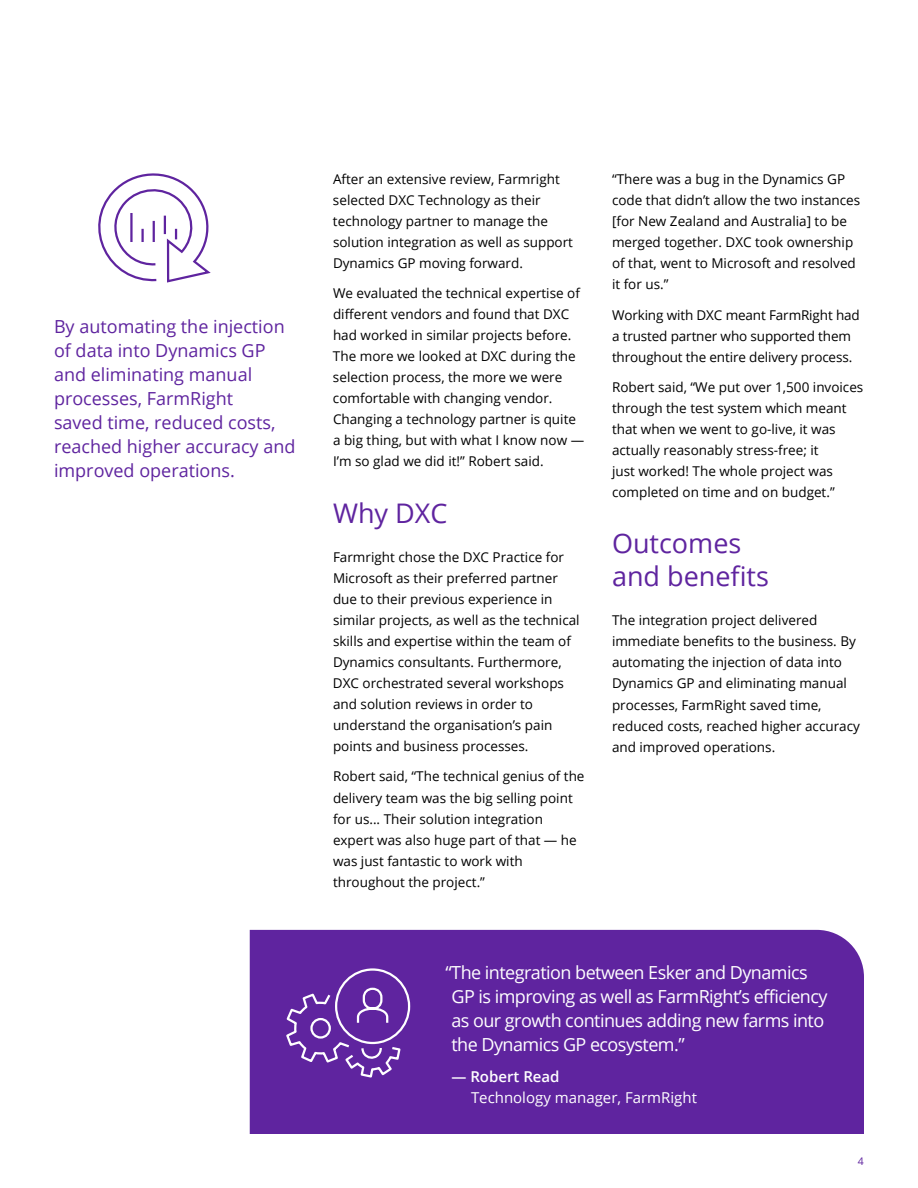
<style>
.page{position:relative;width:918px;height:1188px;background:#fff}
.page>*{position:absolute;margin:0;border:0;box-sizing:border-box;transform-origin:0 0}
.t1{font:27px/33px "Open Sans";color:#5f249f}
.t2{font:18px/24px "Open Sans";color:#5f249f}
.t3{font:18px/24px "Open Sans";letter-spacing:-.03em;color:#fff}
.t4{font:15px "Open Sans";color:#fff}
.t5{font:600 15px "Open Sans";color:#fff}
.t6{font:13.5px/21px "Open Sans";color:#000}
.t7{font:10.5px "Open Sans";color:#5f249f}
</style>
<div class="page">
<div style="left:250px;top:930px;width:614px;height:204px;background:#5f249f"></div>
<div style="left:335px;top:968px;width:75px;height:76px;border:2px solid #fff;border-radius:50%"></div>
<svg style="left:285px;top:987px;width:117px;height:92px"></svg>
<svg style="left:98px;top:173px;width:113px;height:110px"></svg>
<hr style="left:130px;top:213px;width:3px;height:29px;background:#5f249f">
<h2 class="t2" style="left:54px;top:314px;width:243px">By automating the injection of data into Dynamics GP and eliminating manual processes, FarmRight<br>saved time, reduced costs, reached higher accuracy and improved operations.</h2>
<p class="t6" style="left:333px;top:168px;width:242px">After an extensive review, Farmright selected DXC Technology as their technology partner to manage the solution integration as well as support Dynamics GP moving forward.</p>
<p class="t6" style="left:333px;top:283px;width:253px">We evaluated the technical expertise of different vendors and found that DXC had worked in similar projects before.<br>The more we looked at DXC during the selection process, the more we were comfortable with changing vendor.<br>Changing a technology partner is quite a big thing, but with what I know now — I’m so glad we did it!” Robert said.</p>
<h1 class="t1" style="left:333px;top:496px;width:116px">Why DXC</h1>
<p class="t6" style="left:333px;top:546px;width:248px">Farmright chose the DXC Practice for Microsoft as their preferred partner due to their previous experience in similar projects, as well as the technical skills and expertise within the team of Dynamics consultants. Furthermore, DXC orchestrated several workshops and solution reviews in order to understand the organisation’s pain points and business processes.</p>
<p class="t6" style="left:333px;top:766px;width:253px">Robert said, “The technical genius of the delivery team was the big selling point for us... Their solution integration expert was also huge part of that — he was just fantastic to work with throughout the project.”</p>
<p class="t6" style="left:612px;top:168px;width:250px">“There was a bug in the Dynamics GP code that didn’t allow the two instances [for New Zealand and Australia] to be merged together. DXC took ownership of that, went to Microsoft and resolved it for us.”</p>
<p class="t6" style="left:612px;top:304px;width:249px">Working with DXC meant FarmRight had a trusted partner who supported them throughout the entire delivery process.</p>
<p class="t6" style="left:612px;top:377px;width:253px">Robert said, “We put over 1,500 invoices through the test system which meant that when we went to go-live, it was actually reasonably stress-free; it<br>just worked! The whole project was completed on time and on budget.”</p>
<h1 class="t1" style="left:612px;top:526px;width:158px">Outcomes and benefits</h1>
<p class="t6" style="left:612px;top:610px;width:250px">The integration project delivered immediate benefits to the business. By automating the injection of data into Dynamics GP and eliminating manual processes, FarmRight saved time, reduced costs, reached higher accuracy and improved operations.</p>
<h2 class="t3" style="left:451px;top:960px;width:378px;text-indent:-6px">“The integration between Esker and Dynamics GP is improving as well as FarmRight’s efficiency as our growth continues adding new farms into the Dynamics GP ecosystem.”</h2>
<p class="t5" style="left:452px;top:1066px;width:110px">— Robert Read</p>
<p class="t4" style="left:471px;top:1087px;width:227px">Technology manager, FarmRight</p>
<p class="t7" style="left:858px;top:1154px;width:8px">4</p>
</div>
